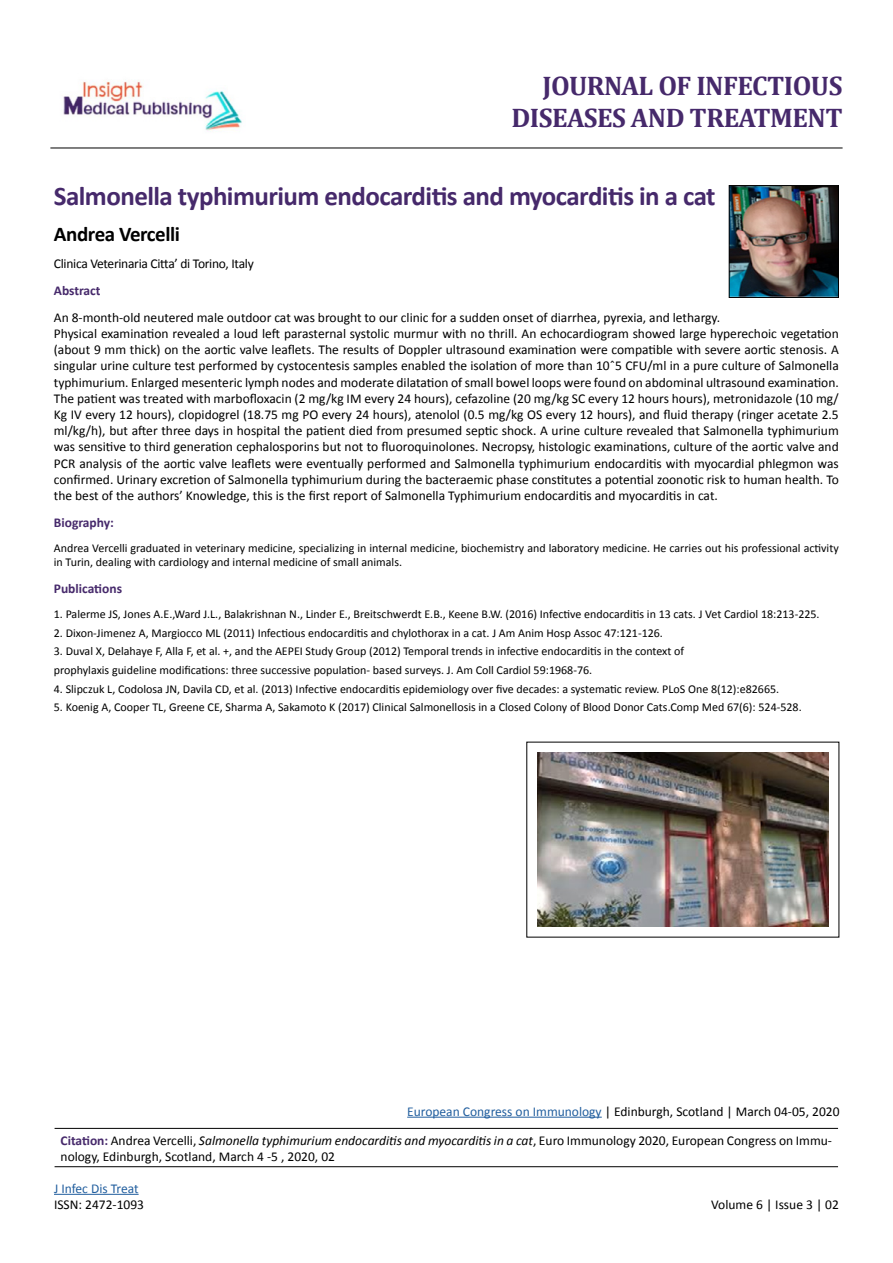
<style>
.page{position:relative;width:893px;height:1263px;background:#fff}
.page>*{position:absolute;margin:0;border:0;box-sizing:border-box;transform-origin:0 0}
.t1{font:700 27px "Calibri";letter-spacing:-.02em;color:#46296b}
.t2{font:700 27px/32.4px "Cambria";letter-spacing:-.02em;color:#46296b;text-align:right}
.t3{font:700 21px "Calibri";letter-spacing:-.02em;color:#000}
.t4{font:13.5px/16.2px "Calibri";color:#000}
.t5{font:13.5px "Calibri";letter-spacing:-.02em;color:#000}
.t6{font:700 13.5px "Calibri";color:#46296b}
.t7{font:13.5px "Calibri";letter-spacing:-.005em;color:#215e9e}
.t8{font:12px/14.4px "Calibri";color:#000}
.s1{color:#215e9e}
.s2{font-weight:700;color:#46296b}
.s3{font-style:italic}
</style>
<div class="page">
<hr style="left:50px;top:148px;width:793px;height:1px;background:#000">
<img style="left:63px;top:80px;width:179px;height:52px">
<img style="left:731px;top:187px;width:106px;height:109px">
<div style="left:729px;top:185px;width:110px;height:113px;border:1px solid #000"></div>
<hr style="left:54px;top:1194px;width:85px;height:1px;background:#215e9e">
<hr style="left:55px;top:1128px;width:783px;height:1px;background:#000">
<hr style="left:55px;top:1166px;width:783px;height:1px;background:#000">
<hr style="left:407px;top:1117px;width:195px;height:1px;background:#215e9e">
<img style="left:537px;top:752px;width:291px;height:175px">
<h1 class="t2" style="left:511px;top:69px;width:333px">JOURNAL OF INFECTIOUS<br>DISEASES AND TREATMENT</h1>
<h1 class="t1" style="left:54px;top:179px;width:663px">Salmonella typhimurium endocarditis and myocarditis in a cat</h1>
<h2 class="t3" style="left:54px;top:221px;width:128px">Andrea Vercelli</h2>
<p class="t5" style="left:54px;top:255px;width:201px">Clinica Veterinaria Citta’ di Torino, Italy</p>
<p class="t6" style="left:54px;top:282px;width:48px">Abstract</p>
<p class="t4" style="left:54px;top:309px;width:786px">An 8-month-old neutered male outdoor cat was brought to our clinic for a sudden onset of diarrhea, pyrexia, and lethargy.<br>Physical examination revealed a loud left parasternal systolic murmur with no thrill. An echocardiogram showed large hyperechoic vegetation (about 9 mm thick) on the aortic valve leaflets. The results of Doppler ultrasound examination were compatible with severe aortic stenosis. A singular urine culture test performed by cystocentesis samples enabled the isolation of more than 10ˆ5 CFU/ml in a pure culture of Salmonella typhimurium. Enlarged mesenteric lymph nodes and moderate dilatation of small bowel loops were found on abdominal ultrasound examination.<br>The patient was treated with marbofloxacin (2 mg/kg IM every 24 hours), cefazoline (20 mg/kg SC every 12 hours hours), metronidazole (10 mg/ Kg IV every 12 hours), clopidogrel (18.75 mg PO every 24 hours), atenolol (0.5 mg/kg OS every 12 hours), and fluid therapy (ringer acetate 2.5 ml/kg/h), but after three days in hospital the patient died from presumed septic shock. A urine culture revealed that Salmonella typhimurium was sensitive to third generation cephalosporins but not to fluoroquinolones. Necropsy, histologic examinations, culture of the aortic valve and PCR analysis of the aortic valve leaflets were eventually performed and Salmonella typhimurium endocarditis with myocardial phlegmon was confirmed. Urinary excretion of Salmonella typhimurium during the bacteraemic phase constitutes a potential zoonotic risk to human health. To the best of the authors’ Knowledge, this is the first report of Salmonella Typhimurium endocarditis and myocarditis in cat.</p>
<p class="t6" style="left:54px;top:514px;width:62px">Biography:</p>
<p class="t8" style="left:54px;top:541px;width:786px">Andrea Vercelli graduated in veterinary medicine, specializing in internal medicine, biochemistry and laboratory medicine. He carries out his professional activity in Turin, dealing with cardiology and internal medicine of small animals.</p>
<p class="t6" style="left:54px;top:580px;width:70px">Publications</p>
<p class="t8" style="left:54px;top:607px;width:767px">1. Palerme JS, Jones A.E.,Ward J.L., Balakrishnan N., Linder E., Breitschwerdt E.B., Keene B.W. (2016) Infective endocarditis in 13 cats. J Vet Cardiol 18:213-225.</p>
<p class="t8" style="left:54px;top:626px;width:611px">2. Dixon-Jimenez A, Margiocco ML (2011) Infectious endocarditis and chylothorax in a cat. J Am Anim Hosp Assoc 47:121-126.</p>
<p class="t8" style="left:54px;top:642px;width:632px;line-height:18.6px">3. Duval X, Delahaye F, Alla F, et al. +, and the AEPEI Study Group (2012) Temporal trends in infective endocarditis in the context of prophylaxis guideline modifications: three successive population- based surveys. J. Am Coll Cardiol 59:1968-76.</p>
<p class="t8" style="left:54px;top:682px;width:727px">4. Slipczuk L, Codolosa JN, Davila CD, et al. (2013) Infective endocarditis epidemiology over five decades: a systematic review. PLoS One 8(12):e82665.</p>
<p class="t8" style="left:54px;top:700px;width:749px">5. Koenig A, Cooper TL, Greene CE, Sharma A, Sakamoto K (2017) Clinical Salmonellosis in a Closed Colony of Blood Donor Cats.Comp Med 67(6): 524-528.</p>
<p class="t4" style="left:407px;top:1103px;width:434px"><span class="s1">European Congress on Immunology</span> | Edinburgh, Scotland | March 04-05, 2020</p>
<p class="t4" style="left:61px;top:1132px;width:773px"><span class="s2">Citation:</span> Andrea Vercelli, <span class="s3">Salmonella typhimurium endocarditis and myocarditis in a cat</span>, Euro Immunology 2020, European Congress on Immu&shy;nology, Edinburgh, Scotland, March 4 -5 , 2020, 02</p>
<p class="t7" style="left:54px;top:1180px;width:86px">J Infec Dis Treat</p>
<p class="t4" style="left:54px;top:1196px;width:92px">ISSN: 2472-1093</p>
<p class="t4" style="left:711px;top:1196px;width:129px">Volume 6 | Issue 3 | 02</p>
</div>
